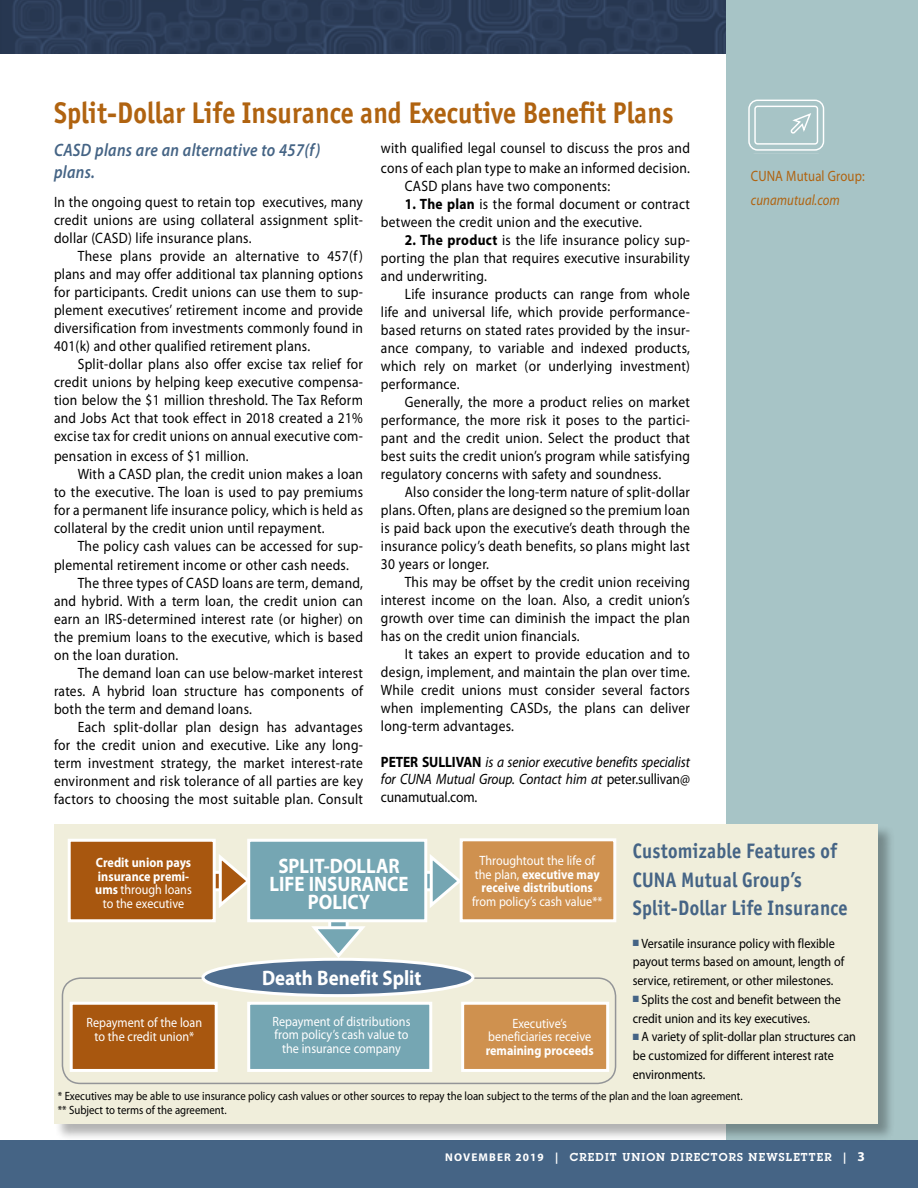
<style>
.page{position:relative;width:918px;height:1188px;background:#fff}
.page>*{position:absolute;margin:0;border:0;box-sizing:border-box;transform-origin:0 0}
.t1{font:700 30px "Officina Sans ITC Std";letter-spacing:.005em;color:#b06310;scale:.9 1}
.t2{font:700 21px/28.5px "Officina Sans ITC Std";letter-spacing:.015em;color:#456485;scale:.9 1}
.t3{font:700 21px/18px "Myriad Pro";color:#fff;text-align:center;scale:.9 1}
.t4{font:italic 600 18px/22.5px "Myriad Pro";letter-spacing:.02em;color:#456485;scale:.87 1}
.t5{font:15px/18px "Myriad Pro";letter-spacing:.02em;color:#000;text-align:justify;scale:.9 1}
.t6{font:italic 15px/17.7px "Myriad Pro";letter-spacing:-.01em;color:#000;text-align:justify;scale:.9 1}
.t7{font:15px "Myriad Pro";letter-spacing:.01em;color:#b06310;scale:.85 1}
.t8{font:italic 15px "Myriad Pro";letter-spacing:.01em;color:#b06310;scale:.85 1}
.t9{font:13.5px/18.8px "Myriad Pro";color:#000;scale:.9 1}
.t10{font:13.5px/13.5px "Myriad Pro";color:#fff;text-align:center;scale:.9 1}
.t11{font:700 13.5px/13.5px "Myriad Pro";color:#fff;text-align:center;scale:.9 1}
.t12{font:12px/13.5px "Myriad Pro";color:#000;scale:.9 1}
.t13{font:600 11.25px "Lubalin Graph Std";letter-spacing:.1em;color:#fff}
.s1{font-weight:700}
.s2{font-weight:700;font-style:normal}
.s3{font-style:normal}
.s4{color:#456485}
.s5{font-weight:400}
.s6{font-family:"Myriad Pro";font-weight:700}
.s7{font-family:"Myriad Pro";font-weight:700;font-size:13.5px}
</style>
<div class="page">
<img style="left:0;top:0;width:726px;height:54px">
<div style="left:726px;top:0;width:192px;height:1188px;background:#a7c4c6"></div>
<div style="left:0;top:1140px;width:918px;height:48px;background:#456485"></div>
<svg style="left:748px;top:99px;width:77px;height:55px"></svg>
<div style="left:55px;top:825px;width:840px;height:316px;background:#000;opacity:.3"></div>
<div style="left:54px;top:824px;width:824px;height:300px;background:#f0eedb"></div>
<div style="left:203px;top:871px;width:28px;height:20px;background:#a8570f;border:3px solid #fff"></div>
<div style="left:68px;top:839px;width:148px;height:83px;background:#a8570f;border:3px solid #fff"></div>
<div style="left:460px;top:838px;width:156px;height:84px;background:#cf914f;border:3px solid #fff"></div>
<div style="left:62px;top:977px;width:554px;height:107px;border:2px solid #939598;border-radius:18px"></div>
<div style="left:70px;top:1002px;width:148px;height:70px;background:#a8570f;border:3px solid #fff"></div>
<div style="left:461px;top:1002px;width:148px;height:70px;background:#cf914f;border:3px solid #fff"></div>
<div style="left:247px;top:1002px;width:185px;height:70px;background:#75a6b3;border:3px solid #fff"></div>
<div style="left:203px;top:959px;width:270px;height:37px;background:#506f90;border-radius:50%"></div>
<div style="left:201px;top:958px;width:273px;height:39px;border:3px solid #fff;border-radius:50%"></div>
<svg style="left:217px;top:854px;width:30px;height:54px"></svg>
<div style="left:415px;top:871px;width:28px;height:20px;background:#9dbfc9;border:3px solid #fff"></div>
<svg style="left:328px;top:922px;width:21px;height:3px"></svg>
<div style="left:247px;top:839px;width:180px;height:83px;background:#75a6b3;border:3px solid #fff"></div>
<svg style="left:308px;top:925px;width:61px;height:35px"></svg>
<svg style="left:428px;top:851px;width:36px;height:61px"></svg>
<h1 class="t1" style="left:54px;top:94px;width:690px">Split-Dollar Life Insurance and Executive Benefit Plans</h1>
<p class="t4" style="left:54px;top:138px;width:308px">CASD plans are an alternative to 457(f) plans.</p>
<p class="t5" style="left:54px;top:193px;width:345px">In the ongoing quest to retain top executives, many credit unions are using collateral assignment split&shy;dollar (CASD) life insurance plans.</p>
<p class="t5" style="left:54px;top:247px;width:345px;text-indent:24px">These plans provide an alternative to 457(f) plans and may offer additional tax planning options for participants. Credit unions can use them to sup&shy;plement executives’ retirement income and provide diversification from investments commonly found in 401(k) and other qualified retirement plans.</p>
<p class="t5" style="left:54px;top:355px;width:345px;text-indent:24px">Split-dollar plans also offer excise tax relief for credit unions by helping keep executive compensa&shy;tion below the $1 million threshold. The Tax Reform and Jobs Act that took effect in 2018 created a 21% excise tax for credit unions on annual executive com-</p>
<p class="t5" style="left:54px;top:447px;width:218px">pensation in excess of $1 million.</p>
<p class="t5" style="left:78px;top:465px;width:318px">With a CASD plan, the credit union makes a loan</p>
<p class="t5" style="left:54px;top:483px;width:345px">to the executive. The loan is used to pay premiums</p>
<p class="t5" style="left:54px;top:501px;width:345px">for a permanent life insurance policy, which is held as</p>
<p class="t5" style="left:54px;top:519px;width:302px">collateral by the credit union until repayment.</p>
<p class="t5" style="left:78px;top:537px;width:318px">The policy cash values can be accessed for sup-</p>
<p class="t5" style="left:54px;top:556px;width:329px">plemental retirement income or other cash needs.</p>
<p class="t5" style="left:78px;top:574px;width:318px">The three types of CASD loans are term, demand,</p>
<p class="t5" style="left:54px;top:592px;width:345px">and hybrid. With a term loan, the credit union can</p>
<p class="t5" style="left:54px;top:610px;width:345px">earn an IRS-determined interest rate (or higher) on</p>
<p class="t5" style="left:54px;top:628px;width:345px">the premium loans to the executive, which is based</p>
<p class="t5" style="left:54px;top:646px;width:140px">on the loan duration.</p>
<p class="t5" style="left:78px;top:664px;width:318px">The demand loan can use below-market interest</p>
<p class="t5" style="left:54px;top:682px;width:345px">rates. A hybrid loan structure has components of</p>
<p class="t5" style="left:54px;top:700px;width:221px">both the term and demand loans.</p>
<p class="t5" style="left:78px;top:718px;width:318px">Each split-dollar plan design has advantages</p>
<p class="t5" style="left:54px;top:736px;width:345px">for the credit union and executive. Like any long-</p>
<p class="t5" style="left:54px;top:754px;width:345px">term investment strategy, the market interest-rate</p>
<p class="t5" style="left:54px;top:772px;width:345px">environment and risk tolerance of all parties are key</p>
<p class="t5" style="left:54px;top:790px;width:345px">factors to choosing the most suitable plan. Consult</p>
<p class="t5" style="left:381px;top:138px;width:345px;line-height:19.5px">with qualified legal counsel to discuss the pros and cons of each plan type to make an informed decision.</p>
<p class="t5" style="left:405px;top:177px;width:230px">CASD plans have two components:</p>
<p class="t5" style="left:381px;top:195px;width:345px;text-indent:24px"><span class="s1">1. The plan</span> is the formal document or contract between the credit union and the executive.</p>
<p class="t5" style="left:381px;top:231px;width:345px;text-indent:24px"><span class="s1">2. The product</span> is the life insurance policy sup&shy;porting the plan that requires executive insurability and underwriting.</p>
<p class="t5" style="left:381px;top:285px;width:345px;text-indent:24px">Life insurance products can range from whole life and universal life, which provide performance&shy;based returns on stated rates provided by the insur&shy;ance company, to variable and indexed products, which rely on market (or underlying investment) performance.</p>
<p class="t5" style="left:381px;top:393px;width:345px;text-indent:24px">Generally, the more a product relies on market performance, the more risk it poses to the partici&shy;pant and the credit union. Select the product that best suits the credit union’s program while satisfying regulatory concerns with safety and soundness.</p>
<p class="t5" style="left:381px;top:483px;width:345px;text-indent:24px">Also consider the long-term nature of split-dollar plans. Often, plans are designed so the premium loan is paid back upon the executive’s death through the insurance policy’s death benefits, so plans might last 30 years or longer.</p>
<p class="t5" style="left:381px;top:573px;width:345px;text-indent:24px">This may be offset by the credit union receiving interest income on the loan. Also, a credit union’s growth over time can diminish the impact the plan has on the credit union financials.</p>
<p class="t5" style="left:381px;top:645px;width:345px;text-indent:24px">It takes an expert to provide education and to design, implement, and maintain the plan over time.<br>While credit unions must consider several factors when implementing CASDs, the plans can deliver long-term advantages.</p>
<p class="t6" style="left:381px;top:752px;width:345px"><span class="s2">PETER SULLIVAN</span> is a senior executive benefits specialist for CUNA Mutual Group. Contact him at <span class="s3">peter.sullivan@ cunamutual.com.</span></p>
<p class="t7" style="left:751px;top:167px;width:135px">CUNA Mutual Group:</p>
<p class="t8" style="left:751px;top:191px;width:106px">cunamutual.com</p>
<h2 class="t2" style="left:633px;top:837px;width:240px">Customizable Features of<br>CUNA Mutual Group’s<br>Split-Dollar Life Insurance</h2>
<p class="t9" style="left:633px;top:933px;width:237px"><span class="s4">■</span> Versatile insurance policy with flexible payout terms based on amount, length of service, retirement, or other milestones.</p>
<p class="t9" style="left:633px;top:990px;width:233px"><span class="s4">■</span> Splits the cost and benefit between the credit union and its key executives.</p>
<p class="t9" style="left:633px;top:1027px;width:250px"><span class="s4">■</span> A variety of split-dollar plan structures can be customized for different interest rate environments.</p>
<p class="t12" style="left:58px;top:1089px;width:763px">* Executives may be able to use insurance policy cash values or other sources to repay the loan subject to the terms of the plan and the loan agreement. ** Subject to terms of the agreement.</p>
<p class="t11" style="left:95px;top:855px;width:109px">Credit union pays insurance premi&shy;ums <span class="s5">through loans to the executive</span></p>
<p class="t11" style="left:475px;top:853px;width:140px"><span class="s5">Throughtout the life of the plan,</span> executive may receive distributions</p>
<h2 class="t3" style="left:270px;top:856px;width:156px">SPLIT-DOLLAR<br>LIFE INSURANCE<br>POLICY</h2>
<p class="t10" style="left:472px;top:894px;width:146px">from policy’s cash value**</p>
<h2 class="t3" style="left:262px;top:969px;width:179px">Death Benefit Split</h2>
<p class="t10" style="left:273px;top:1014px;width:155px">Repayment of distributions from policy’s cash value to the insurance company</p>
<p class="t10" style="left:87px;top:1016px;width:130px">Repayment of the loan to the credit union*</p>
<p class="t10" style="left:488px;top:1016px;width:116px">Executive’s beneficiaries receive</p>
<p class="t11" style="left:486px;top:1043px;width:122px">remaining proceeds</p>
<p class="t13" style="left:445px;top:1149px;width:421px"><span class="s6">NOVEMBER 2019 |</span> CREDIT UNION DIRECTORS NEWSLETTER <span class="s6">|</span> <span class="s7">3</span></p>
</div>
